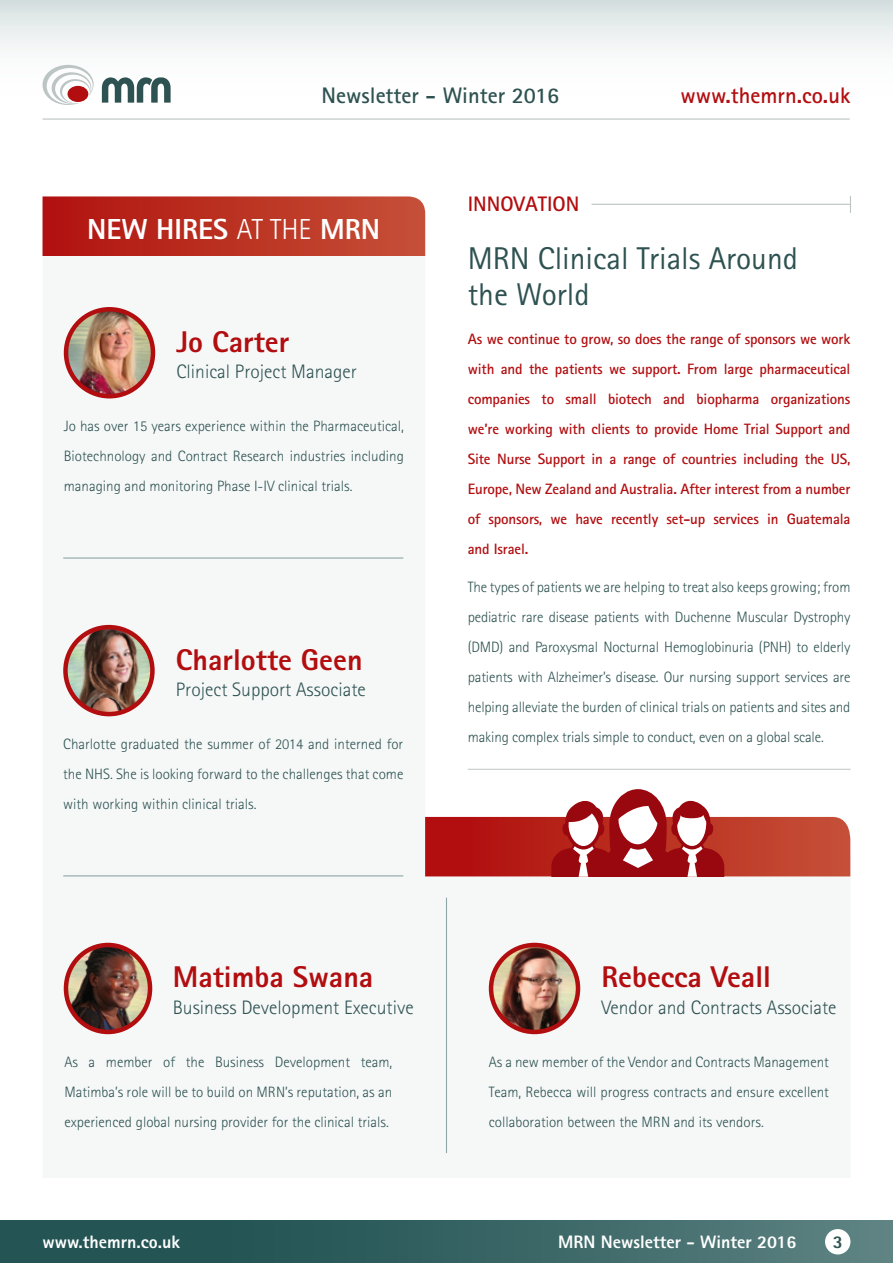
<style>
.page{position:relative;width:893px;height:1263px;background:#fff}
.page>*{position:absolute;margin:0;border:0;box-sizing:border-box;transform-origin:0 0}
.t1{font:31.5px/36px "Rotis Sans Serif";color:#2e5251}
.t2{font:800 30px "Rotis Sans Serif";color:#b20e10}
.t3{font:800 28.95px "Rotis Sans Serif";color:#fff}
.t4{font:700 22.5px "Rotis Sans Serif";color:#2e5251}
.t5{font:700 22.5px "Rotis Sans Serif";color:#b20e10}
.t6{font:700 21px "Rotis Sans Serif";color:#b20e10}
.t7{font:300 19.5px "Rotis Sans Serif";color:#2e5251}
.t8{font:800 18px "Rotis Sans Serif";color:#fff}
.t9{font:800 18px "Rotis Sans Serif";color:#2e5251}
.t10{font:300 15px/30px "Rotis Sans Serif";color:#2e5251;text-align:justify}
.t11{font:700 15px/30px "Rotis Sans Serif";letter-spacing:-.01em;color:#b20e10;text-align:justify}
.s1{font-weight:300}
</style>
<div class="page">
<div style="left:0;top:0;width:893px;height:128px;background:linear-gradient(to bottom,#e0e7e7,#fff)"></div>
<div style="left:0;top:1220px;width:893px;height:43px;background:linear-gradient(to right,#174a4a,#5a7f7f)"></div>
<div style="left:825px;top:1229px;width:25px;height:25px;background:#fff;border-radius:50%"></div>
<svg style="left:102px;top:77px;width:69px;height:26px"></svg>
<svg style="left:43px;top:65px;width:51px;height:40px"></svg>
<hr style="left:43px;top:118px;width:807px;height:2px;background:#bcc5c4">
<hr style="left:591px;top:204px;width:259px;height:1px;background:#bcc5c4">
<svg style="left:850px;top:196px;width:1px;height:17px"></svg>
<svg style="left:43px;top:196px;width:382px;height:60px;background:#bb3325"></svg>
<svg style="left:425px;top:789px;width:425px;height:87px"></svg>
<hr style="left:468px;top:769px;width:382px;height:1px;background:#bcc5c4">
<hr style="left:446px;top:898px;width:1px;height:255px;background:#8fa6a6">
<hr style="left:63px;top:875px;width:340px;height:1px;background:#8fa6a6">
<hr style="left:63px;top:557px;width:340px;height:2px;background:#8fa6a6">
<img style="left:68px;top:309px;width:84px;height:87px">
<div style="left:64px;top:307px;width:91px;height:91px;border:4px solid #b20e10;border-radius:50%"></div>
<img style="left:67px;top:627px;width:84px;height:87px">
<div style="left:63px;top:625px;width:92px;height:91px;border:4px solid #b20e10;border-radius:50%"></div>
<img style="left:68px;top:945px;width:82px;height:87px">
<div style="left:64px;top:943px;width:88px;height:91px;border:4px solid #b20e10;border-radius:50%"></div>
<img style="left:492px;top:945px;width:84px;height:87px">
<div style="left:489px;top:943px;width:91px;height:91px;border:4px solid #b20e10;border-radius:50%"></div>
<h3 class="t4" style="left:322px;top:81px;width:239px">Newsletter - Winter 2016</h3>
<h3 class="t5" style="left:680px;top:81px;width:172px">www.themrn.co.uk</h3>
<h3 class="t3" style="left:87px;top:210px;width:295px">NEW HIRES <span class="s1">AT THE</span> MRN</h3>
<h2 class="t2" style="left:176px;top:322px;width:114px">Jo Carter</h2>
<h3 class="t7" style="left:176px;top:360px;width:182px">Clinical Project Manager</h3>
<p class="t10" style="left:64px;top:411px;width:342px">Jo has over 15 years experience within the Pharmaceutical, Biotechnology and Contract Research industries including managing and monitoring Phase I-IV clinical trials.</p>
<h2 class="t2" style="left:176px;top:640px;width:188px">Charlotte Geen</h2>
<h3 class="t7" style="left:176px;top:678px;width:191px">Project Support Associate</h3>
<p class="t10" style="left:63px;top:729px;width:342px">Charlotte graduated the summer of 2014 and interned for the NHS. She is looking forward to the challenges that come with working within clinical trials.</p>
<h3 class="t6" style="left:468px;top:191px;width:113px">INNOVATION</h3>
<h1 class="t1" style="left:468px;top:240px;width:332px">MRN Clinical Trials Around the World</h1>
<p class="t11" style="left:468px;top:323px;width:384px">As we continue to grow, so does the range of sponsors we work with and the patients we support. From large pharmaceutical companies to small biotech and biopharma organizations we’re working with clients to provide Home Trial Support and Site Nurse Support in a range of countries including the US, Europe, New Zealand and Australia. After interest from a number of sponsors, we have recently set-up services in Guatemala and Israel.</p>
<p class="t10" style="left:468px;top:572px;width:384px">The types of patients we are helping to treat also keeps growing; from pediatric rare disease patients with Duchenne Muscular Dystrophy (DMD) and Paroxysmal Nocturnal Hemoglobinuria (PNH) to elderly patients with Alzheimer’s disease. Our nursing support services are helping alleviate the burden of clinical trials on patients and sites and making complex trials simple to conduct, even on a global scale.</p>
<h2 class="t2" style="left:173px;top:958px;width:202px">Matimba Swana</h2>
<h3 class="t7" style="left:173px;top:996px;width:242px">Business Development Executive</h3>
<p class="t10" style="left:64px;top:1047px;width:329px">As a member of the Business Development team, Matimba’s role will be to build on MRN’s reputation, as an experienced global nursing provider for the clinical trials.</p>
<h2 class="t2" style="left:601px;top:958px;width:171px">Rebecca Veall</h2>
<h3 class="t7" style="left:601px;top:996px;width:237px">Vendor and Contracts Associate</h3>
<p class="t10" style="left:489px;top:1047px;width:342px">As a new member of the Vendor and Contracts Management Team, Rebecca will progress contracts and ensure excellent collaboration between the MRN and its vendors.</p>
<p class="t8" style="left:43px;top:1230px;width:139px">www.themrn.co.uk</p>
<p class="t8" style="left:558px;top:1230px;width:240px">MRN Newsletter - Winter 2016</p>
<p class="t9" style="left:833px;top:1230px;width:12px">3</p>
</div>
